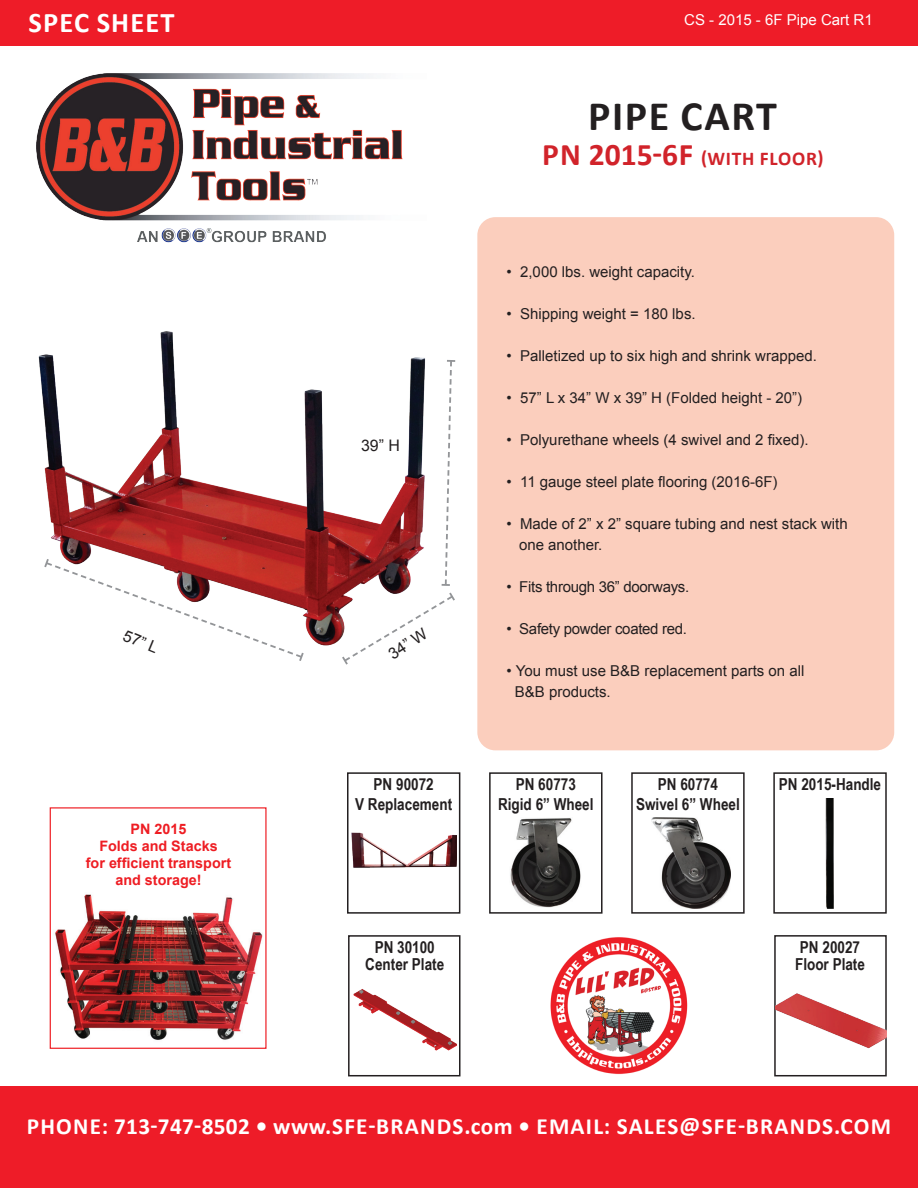
<style>
.page{position:relative;width:918px;height:1188px;background:#fff}
.page>*{position:absolute;margin:0;border:0;box-sizing:border-box;transform-origin:0 0}
.t1{font:700 42px "Calibri";letter-spacing:.04em;color:#231f20}
.t2{font:700 28.5px "Calibri";letter-spacing:.04em;color:#fff}
.t3{font:700 23.25px "Calibri";letter-spacing:.055em;color:#fff}
.t4{font:700 19.5px "Calibri";letter-spacing:.04em;color:#d1232a}
.t5{font:700 16.5px/19.8px "Arial Narrow";color:#231f20;text-align:center}
.t6{font:15.9px "Arial";color:#231f20}
.t7{font:15px/21px "Arial";color:#231f20}
.t8{font:15px "Arial";letter-spacing:-.02em;color:#231f20}
.t9{font:15px "Arial";color:#fff}
.t10{font:700 14.4px/17.2px "Arial";color:#ee1d23;text-align:center}
.s1{font-size:31.5px}
</style>
<div class="page">
<div style="left:0;top:0;width:918px;height:45px;background:#ee1c28"></div>
<div style="left:0;top:1086px;width:918px;height:102px;background:#ee1c28"></div>
<div style="left:477px;top:217px;width:417px;height:533px;background:#fbcebd;border-radius:18px"></div>
<img style="left:36px;top:74px;width:367px;height:169px">
<img style="left:550px;top:937px;width:138px;height:138px">
<img style="left:55px;top:894px;width:208px;height:146px">
<div style="left:50px;top:807px;width:217px;height:242px;border:1px solid #ee1d23"></div>
<img style="left:825px;top:798px;width:9px;height:111px">
<div style="left:773px;top:772px;width:114px;height:142px;border:2px solid #231f20"></div>
<div style="left:631px;top:772px;width:114px;height:142px;border:2px solid #231f20"></div>
<img style="left:652px;top:818px;width:78px;height:91px">
<div style="left:489px;top:772px;width:114px;height:142px;border:2px solid #231f20"></div>
<img style="left:510px;top:818px;width:71px;height:90px">
<div style="left:347px;top:772px;width:113px;height:142px;border:2px solid #231f20"></div>
<img style="left:351px;top:832px;width:106px;height:36px">
<img style="left:38px;top:331px;width:387px;height:315px">
<svg style="left:43px;top:557px;width:262px;height:104px"></svg>
<svg style="left:340px;top:359px;width:116px;height:306px"></svg>
<div style="left:348px;top:935px;width:112px;height:141px;border:2px solid #231f20"></div>
<img style="left:348px;top:985px;width:108px;height:72px">
<div style="left:774px;top:935px;width:113px;height:141px;border:2px solid #231f20"></div>
<img style="left:776px;top:987px;width:111px;height:65px">
<h2 class="t2" style="left:29px;top:4px;width:147px">SPEC SHEET</h2>
<p class="t6" style="left:361px;top:435px;width:40px">39” H</p>
<p class="t6" style="left:128px;top:625px;width:38px;rotate:23deg">57” L</p>
<p class="t6" style="left:384px;top:646px;width:44px;rotate:-33deg">34” W</p>
<p class="t10" style="left:86px;top:820px;width:147px">PN 2015<br>Folds and Stacks<br>for efficient transport and storage!</p>
<p class="t5" style="left:355px;top:774px;width:99px">PN 90072<br>V Replacement</p>
<p class="t9" style="left:684px;top:10px;width:190px">CS - 2015 - 6F Pipe Cart R1</p>
<h1 class="t1" style="left:588px;top:90px;width:191px">PIPE CART</h1>
<h3 class="t4" style="left:542px;top:146px;width:283px"><span class="s1">PN 2015-6F</span> (WITH FLOOR)</h3>
<p class="t7" style="left:507px;top:261px;width:190px">• 2,000 lbs. weight capacity.</p>
<p class="t7" style="left:507px;top:303px;width:191px">• Shipping weight = 180 lbs.</p>
<p class="t7" style="left:507px;top:345px;width:312px">• Palletized up to six high and shrink wrapped.</p>
<p class="t7" style="left:507px;top:387px;width:297px">• 57” L x 34” W x 39” H (Folded height - 20”)</p>
<p class="t7" style="left:507px;top:429px;width:304px">• Polyurethane wheels (4 swivel and 2 fixed).</p>
<p class="t7" style="left:507px;top:471px;width:272px">• 11 gauge steel plate flooring (2016-6F)</p>
<p class="t7" style="left:519px;top:513px;width:330px;text-indent:-13px">• Made of 2” x 2” square tubing and nest stack with one another.</p>
<p class="t8" style="left:507px;top:577px;width:184px">• Fits through 36” doorways.</p>
<p class="t8" style="left:507px;top:619px;width:182px">• Safety powder coated red.</p>
<p class="t7" style="left:515px;top:660px;width:291px;text-indent:-8px">• You must use B&amp;B replacement parts on all<br>B&amp;B products.</p>
<p class="t5" style="left:498px;top:774px;width:97px">PN 60773<br>Rigid 6” Wheel</p>
<p class="t5" style="left:658px;top:774px;width:62px">PN 60774</p>
<p class="t5" style="left:779px;top:774px;width:104px">PN 2015-Handle</p>
<p class="t5" style="left:636px;top:794px;width:105px">Swivel 6” Wheel</p>
<p class="t5" style="left:365px;top:938px;width:80px;line-height:16.5px">PN 30100<br>Center Plate</p>
<p class="t5" style="left:795px;top:938px;width:71px;line-height:16.5px;text-align:left">PN 20027<br>Floor Plate</p>
<h3 class="t3" style="left:27px;top:1112px;width:866px">PHONE: 713-747-8502 • www.SFE-BRANDS.com • EMAIL: SALES@SFE-BRANDS.COM</h3>
</div>
